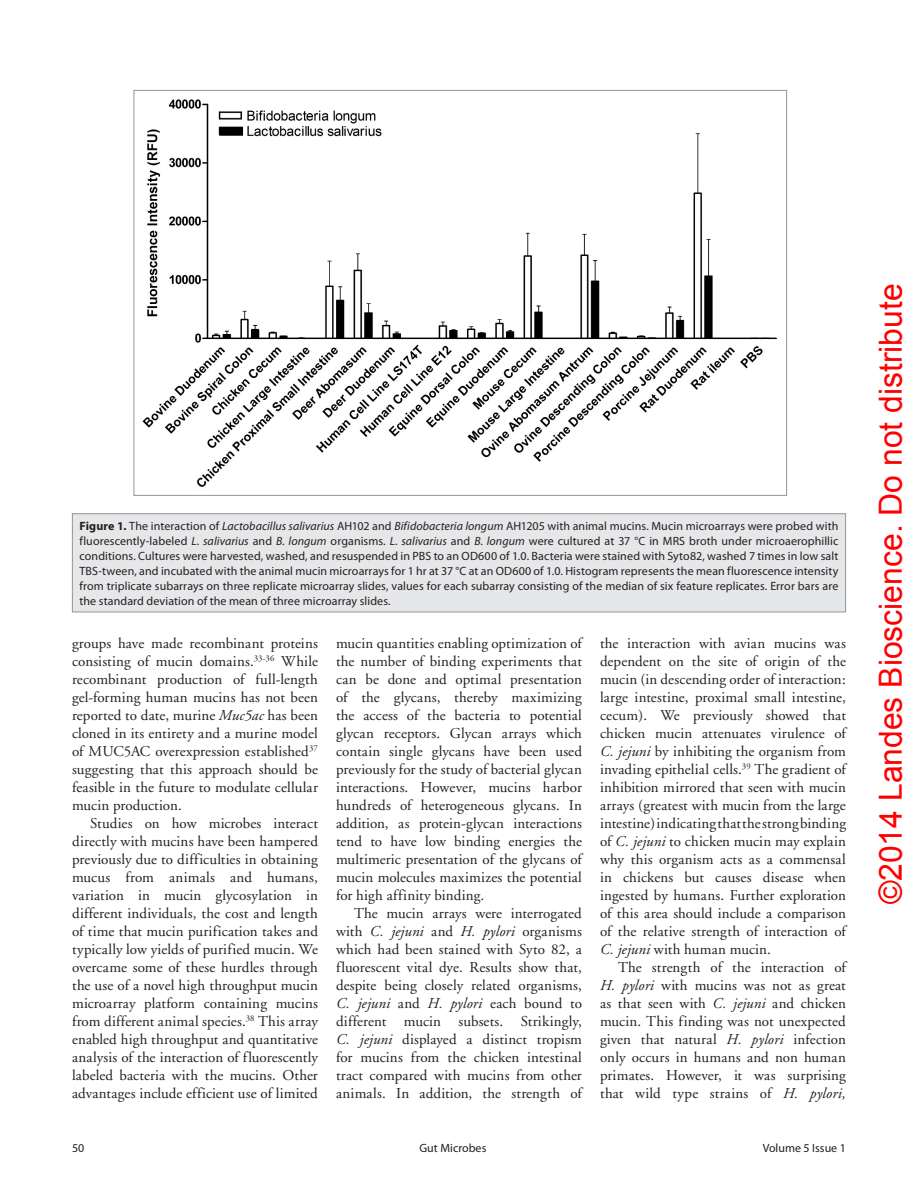
<style>
.page{position:relative;width:918px;height:1188px;background:#fff}
.page>*{position:absolute;margin:0;border:0;box-sizing:border-box;transform-origin:0 0}
.t1{font:31.95px "Arial";color:#f00}
.t2{font:15px/18px "Adobe Garamond";letter-spacing:.01em;color:#231f20;text-align:justify}
.t3{font:12px/15px "Myriad Pro";letter-spacing:.005em;color:#231f20;text-align:justify}
.s1{font-weight:700}
.s2{font-style:italic}
</style>
<div class="page">
<img style="left:142px;top:99px;width:635px;height:388px">
<div style="left:72px;top:514px;width:774px;height:98px;background:#e6e7e9"></div>
<div style="left:72px;top:513px;width:774px;height:99px;border:1px solid #939598"></div>
<p class="t3" style="left:79px;top:518px;width:760px"><span class="s1">Figure 1.</span> The interaction of <span class="s2">Lactobacillus salivarius</span> AH102 and <span class="s2">Bifidobacteria longum</span> AH1205 with animal mucins. Mucin microarrays were probed with fluorescently-labeled <span class="s2">L. salivarius</span> and <span class="s2">B. longum</span> organisms. <span class="s2">L. salivarius</span> and <span class="s2">B. longum</span> were cultured at 37 °C in MRS broth under microaerophillic conditions. Cultures were harvested, washed, and resuspended in PBS to an OD600 of 1.0. Bacteria were stained with Syto82, washed 7 times in low salt TBS-tween, and incubated with the animal mucin microarrays for 1 hr at 37 °C at an OD600 of 1.0. Histogram represents the mean fluorescence intensity from triplicate subarrays on three replicate microarray slides, values for each subarray consisting of the median of six feature replicates. Error bars are the standard deviation of the mean of three microarray slides.</p>
<p class="t2" style="left:72px;top:635px;width:248px">groups have made recombinant proteins consisting of mucin domains.<sup>33-36</sup> While recombinant production of full-length gel-forming human mucins has not been reported to date, murine <span class="s2">Muc5ac</span> has been cloned in its entirety and a murine model of MUC5AC overexpression established<sup>37 </sup>suggesting that this approach should be feasible in the future to modulate cellular mucin production.</p>
<p class="t2" style="left:72px;top:815px;width:248px;text-indent:18px">Studies on how microbes interact directly with mucins have been hampered previously due to difficulties in obtaining mucus from animals and humans, variation in mucin glycosylation in different individuals, the cost and length of time that mucin purification takes and typically low yields of purified mucin. We overcame some of these hurdles through the use of a novel high throughput mucin microarray platform containing mucins from different animal species.<sup>38</sup> This array enabled high throughput and quantitative analysis of the interaction of fluorescently labeled bacteria with the mucins. Other advantages include efficient use of limited</p>
<p class="t2" style="left:336px;top:635px;width:247px">mucin quantities enabling optimization of the number of binding experiments that can be done and optimal presentation of the glycans, thereby maximizing the access of the bacteria to potential glycan receptors. Glycan arrays which contain single glycans have been used previously for the study of bacterial glycan interactions. However, mucins harbor hundreds of heterogeneous glycans. In addition, as protein-glycan interactions tend to have low binding energies the multimeric presentation of the glycans of mucin molecules maximizes the potential for high affinity binding.</p>
<p class="t2" style="left:336px;top:905px;width:248px;text-indent:18px">The mucin arrays were interrogated with <span class="s2">C. jejuni</span> and <span class="s2">H. pylori</span> organisms which had been stained with Syto 82, a fluorescent vital dye. Results show that, despite being closely related organisms, <span class="s2">C. jejuni</span> and <span class="s2">H. pylori</span> each bound to different mucin subsets. Strikingly, <span class="s2">C. jejuni</span> displayed a distinct tropism for mucins from the chicken intestinal tract compared with mucins from other animals. In addition, the strength of</p>
<p class="t2" style="left:600px;top:635px;width:248px">the interaction with avian mucins was dependent on the site of origin of the mucin (in descending order of interaction: large intestine, proximal small intestine, cecum). We previously showed that chicken mucin attenuates virulence of <span class="s2">C. jejuni</span> by inhibiting the organism from invading epithelial cells.<sup>39</sup> The gradient of inhibition mirrored that seen with mucin arrays (greatest with mucin from the large intestine) indicating that the strong binding of <span class="s2">C. jejuni</span> to chicken mucin may explain why this organism acts as a commensal in chickens but causes disease when ingested by humans. Further exploration of this area should include a comparison of the relative strength of interaction of <span class="s2">C. jejuni</span> with human mucin.</p>
<p class="t2" style="left:600px;top:959px;width:247px;text-indent:18px">The strength of the interaction of <span class="s2">H. pylori</span> with mucins was not as great as that seen with <span class="s2">C. jejuni</span> and chicken mucin. This finding was not unexpected given that natural <span class="s2">H. pylori</span> infection only occurs in humans and non human primates. However, it was surprising that wild type strains of <span class="s2">H. pylori,</span></p>
<p class="t3" style="left:72px;top:1140px;width:14px">50</p>
<p class="t3" style="left:420px;top:1140px;width:68px">Gut Microbes</p>
<p class="t3" style="left:763px;top:1140px;width:85px">Volume 5 Issue 1</p>
<h1 class="t1" style="left:870px;top:904px;width:622px;rotate:-90deg">©2014 Landes Bioscience. Do not distribute</h1>
</div>
